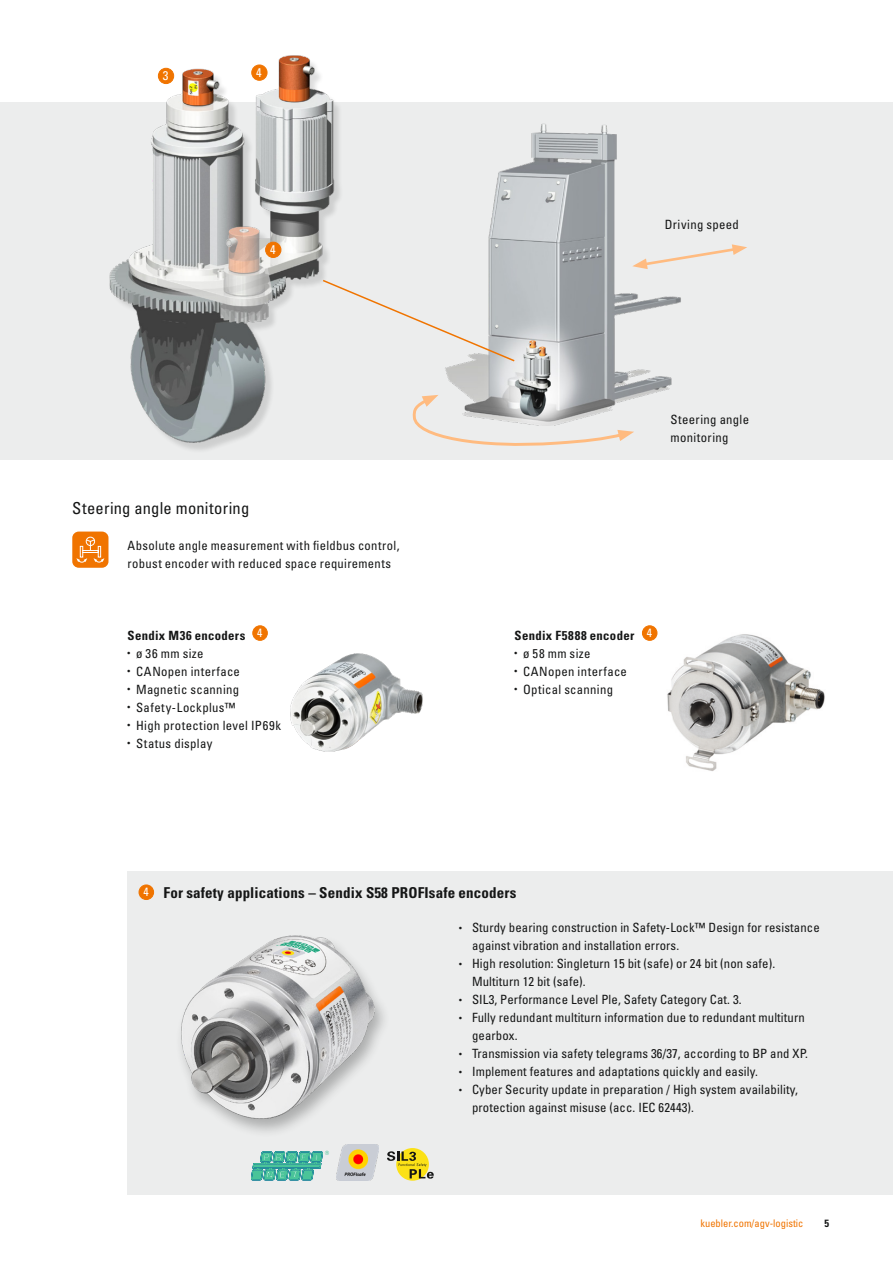
<style>
.page{position:relative;width:893px;height:1263px;background:#fff}
.page>*{position:absolute;margin:0;border:0;box-sizing:border-box;transform-origin:0 0}
.t1{font:condensed 16.5px "Univers LT Std";letter-spacing:.015em;color:#151616}
.Fließtext_11{font:700 condensed 15px "Univers LT Std";letter-spacing:.01em;color:#151616}
.Fließtext_11-2{font:condensed 12.75px/18px "Univers LT Std";letter-spacing:.01em;color:#151616}
.t2{font:700 condensed 12.75px "Univers LT Std";letter-spacing:.025em;color:#151616}
.Fließtext_11-3{font:condensed 12.75px "Univers LT Std";letter-spacing:.03em;color:#151616}
.Fließtext_11-4{font:condensed 12.75px "Univers LT Std";letter-spacing:.035em;color:#151616}
.t3{font:condensed 12.6px "Univers";color:#fff}
.t4{font:condensed 12px "Univers";color:#fff}
.t5{font:condensed 10.5px "Univers LT Std";color:#f07400}
.t6{font:700 condensed 10.5px "Univers LT Std";color:#151616}
.s1{font-size:8.25px}
</style>
<div class="page">
<div style="left:0;top:102px;width:893px;height:357px;background:#eceded"></div>
<div style="left:127px;top:872px;width:766px;height:323px;background:#eceded"></div>
<img style="left:652px;top:625px;width:173px;height:146px">
<div style="left:73px;top:532px;width:35px;height:35px;background:#f07400;border-radius:6px"></div>
<div style="left:72px;top:531px;width:36px;height:37px;border:2px solid #f07400;border-radius:6px"></div>
<svg style="left:76px;top:536px;width:28px;height:27px"></svg>
<img style="left:109px;top:55px;width:231px;height:395px">
<div style="left:158px;top:68px;width:16px;height:16px;background:#f07400;border-radius:50%"></div>
<div style="left:158px;top:68px;width:16px;height:16px;border:1px solid #f07400;border-radius:50%"></div>
<div style="left:252px;top:65px;width:15px;height:15px;background:#f07400;border-radius:50%"></div>
<div style="left:251px;top:65px;width:16px;height:16px;border:1px solid #f07400;border-radius:50%"></div>
<div style="left:266px;top:242px;width:15px;height:15px;background:#f07400;border-radius:50%"></div>
<div style="left:265px;top:242px;width:16px;height:16px;border:1px solid #f07400;border-radius:50%"></div>
<img style="left:445px;top:123px;width:236px;height:276px">
<svg style="left:632px;top:244px;width:115px;height:25px"></svg>
<svg style="left:413px;top:395px;width:221px;height:51px"></svg>
<svg style="left:321px;top:279px;width:195px;height:84px"></svg>
<img style="left:290px;top:653px;width:133px;height:99px">
<img style="left:181px;top:935px;width:203px;height:242px">
<svg style="left:251px;top:1151px;width:78px;height:29px"></svg>
<svg style="left:396px;top:1148px;width:33px;height:33px"></svg>
<svg style="left:387px;top:1151px;width:47px;height:27px"></svg>
<img style="left:337px;top:1144px;width:41px;height:36px">
<div style="left:642px;top:626px;width:15px;height:14px;background:#f07400;border-radius:50%"></div>
<div style="left:642px;top:625px;width:15px;height:16px;border:1px solid #f07400;border-radius:50%"></div>
<div style="left:253px;top:626px;width:14px;height:14px;background:#f07400;border-radius:50%"></div>
<div style="left:252px;top:625px;width:16px;height:16px;border:1px solid #f07400;border-radius:50%"></div>
<div style="left:139px;top:885px;width:15px;height:14px;background:#f07400;border-radius:50%"></div>
<div style="left:139px;top:884px;width:15px;height:16px;border:1px solid #f07400;border-radius:50%"></div>
<p class="t3" style="left:163px;top:68px;width:7px">3</p>
<p class="t3" style="left:256px;top:64px;width:7px">4</p>
<p class="t3" style="left:270px;top:242px;width:7px">4</p>
<p class="Fließtext_11-2" style="left:665px;top:215px;width:76px">Driving speed</p>
<p class="t1" style="left:72px;top:497px;width:178px">Steering angle monitoring</p>
<p class="Fließtext_11-2" style="left:128px;top:536px;width:273px">Absolute angle measurement with fieldbus control, robust encoder with reduced space requirements</p>
<p class="t2" style="left:128px;top:627px;width:119px">Sendix M36 encoders</p>
<p class="t4" style="left:257px;top:625px;width:7px">4</p>
<p class="Fließtext_11-2" style="left:128px;top:644px;width:77px"><span class="s1">•</span> ø 36 mm size</p>
<p class="Fließtext_11-3" style="left:128px;top:663px;width:114px"><span class="s1">•</span> CANopen interface</p>
<p class="Fließtext_11-2" style="left:128px;top:680px;width:113px"><span class="s1">•</span> Magnetic scanning</p>
<p class="Fließtext_11-4" style="left:128px;top:699px;width:109px"><span class="s1">•</span> Safety-Lockplus™</p>
<p class="Fließtext_11-2" style="left:128px;top:716px;width:155px"><span class="s1">•</span> High protection level IP69k</p>
<p class="Fließtext_11-2" style="left:128px;top:734px;width:86px"><span class="s1">•</span> Status display</p>
<p class="Fließtext_11-2" style="left:670px;top:410px;width:80px">Steering angle</p>
<p class="Fließtext_11-2" style="left:670px;top:428px;width:60px">monitoring</p>
<p class="t2" style="left:514px;top:627px;width:121px">Sendix F5888 encoder</p>
<p class="t4" style="left:647px;top:625px;width:7px">4</p>
<p class="Fließtext_11-2" style="left:514px;top:644px;width:77px"><span class="s1">•</span> ø 58 mm size</p>
<p class="Fließtext_11-3" style="left:514px;top:663px;width:114px"><span class="s1">•</span> CANopen interface</p>
<p class="Fließtext_11-2" style="left:514px;top:680px;width:100px"><span class="s1">•</span> Optical scanning</p>
<p class="t4" style="left:143px;top:884px;width:7px">4</p>
<p class="Fließtext_11" style="left:164px;top:884px;width:354px">For safety applications – Sendix S58 PROFIsafe encoders</p>
<p class="Fließtext_11-2" style="left:472px;top:918px;width:349px;text-indent:-13px"><span class="s1">•</span> Sturdy bearing construction in Safety-Lock™ Design for resistance against vibration and installation errors.</p>
<p class="Fließtext_11-2" style="left:472px;top:954px;width:305px;text-indent:-13px"><span class="s1">•</span> High resolution: Singleturn 15 bit (safe) or 24 bit (non safe).<br>Multiturn 12 bit (safe).</p>
<p class="Fließtext_11-2" style="left:459px;top:990px;width:284px"><span class="s1">•</span> SIL3, Performance Level Ple, Safety Category Cat. 3.</p>
<p class="Fließtext_11-2" style="left:472px;top:1008px;width:334px;text-indent:-13px"><span class="s1">•</span> Fully redundant multiturn information due to redundant multiturn gearbox.</p>
<p class="Fließtext_11-2" style="left:459px;top:1044px;width:350px"><span class="s1">•</span> Transmission via safety telegrams 36/37, according to BP and XP.</p>
<p class="Fließtext_11-2" style="left:459px;top:1062px;width:300px"><span class="s1">•</span> Implement features and adaptations quickly and easily.</p>
<p class="Fließtext_11-2" style="left:472px;top:1080px;width:327px;text-indent:-13px"><span class="s1">•</span> Cyber Security update in preparation / High system availability, protection against misuse (acc. IEC 62443).</p>
<p class="t5" style="left:700px;top:1216px;width:105px">kuebler.com/agv-logistic</p>
<p class="t6" style="left:824px;top:1216px;width:6px">5</p>
</div>
